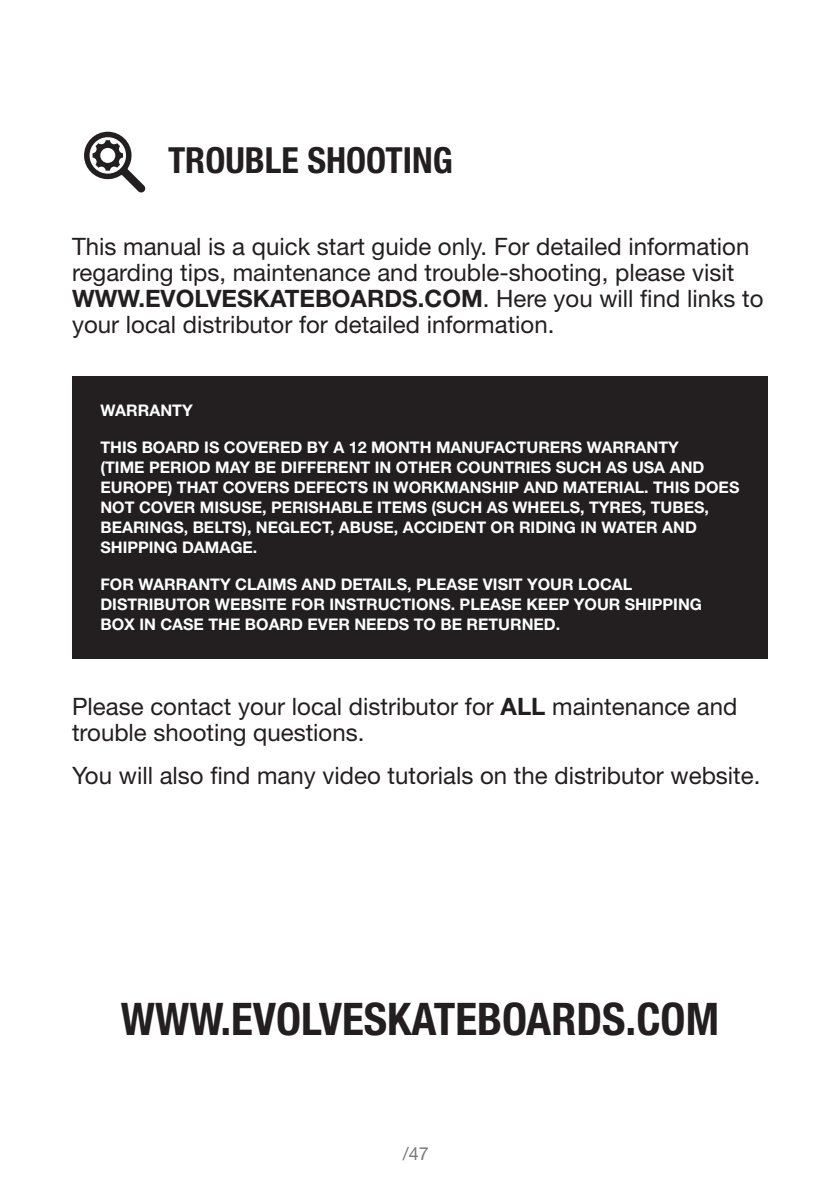
<style>
.page{position:relative;width:840px;height:1191px;background:#fff}
.page>*{position:absolute;margin:0;border:0;box-sizing:border-box;transform-origin:0 0}
.Headline_48{font:700 condensed 45px "Helvetica Neue LT Std";color:#231f20}
.Headline_CapsLock_18{font:700 condensed 36px "Helvetica Neue LT Std";color:#231f20}
.Text{font:24px/26px "Helvetica Neue LT Std";color:#231f20}
.t1{font:18px "Helvetica Neue LT Std";color:#76787b}
.Notes{font:700 16px/20px "Helvetica Neue LT Std";color:#fff}
.s1{font-weight:700}
</style>
<div class="page">
<div style="left:72px;top:376px;width:695px;height:282px;background:#231f20"></div>
<svg style="left:84px;top:131px;width:61px;height:62px"></svg>
<p class="Headline_CapsLock_18" style="left:168px;top:139px;width:286px">TROUBLE SHOOTING</p>
<p class="Text" style="left:72px;top:233px;width:692px">This manual is a quick start guide only. For detailed information regarding tips, maintenance and trouble-shooting, please visit <span class="s1">WWW.EVOLVESKATEBOARDS.COM</span>. Here you will find links to your local distributor for detailed information.</p>
<p class="Notes" style="left:100px;top:400px;width:94px">WARRANTY</p>
<p class="Notes" style="left:100px;top:437px;width:640px">THIS BOARD IS COVERED BY A 12 MONTH MANUFACTURERS WARRANTY<br>(TIME PERIOD MAY BE DIFFERENT IN OTHER COUNTRIES SUCH AS USA AND EUROPE) THAT COVERS DEFECTS IN WORKMANSHIP AND MATERIAL. THIS DOES NOT COVER MISUSE, PERISHABLE ITEMS (SUCH AS WHEELS, TYRES, TUBES, BEARINGS, BELTS), NEGLECT, ABUSE, ACCIDENT OR RIDING IN WATER AND SHIPPING DAMAGE.</p>
<p class="Notes" style="left:100px;top:574px;width:602px">FOR WARRANTY CLAIMS AND DETAILS, PLEASE VISIT YOUR LOCAL<br>DISTRIBUTOR WEBSITE FOR INSTRUCTIONS. PLEASE KEEP YOUR SHIPPING<br>BOX IN CASE THE BOARD EVER NEEDS TO BE RETURNED.</p>
<p class="Text" style="left:72px;top:692px;width:666px">Please contact your local distributor for <span class="s1">ALL</span> maintenance and trouble shooting questions.</p>
<p class="Text" style="left:72px;top:761px;width:689px">You will also find many video tutorials on the distributor website.</p>
<p class="Headline_48" style="left:121px;top:992px;width:599px">WWW.EVOLVESKATEBOARDS.COM</p>
<p class="t1" style="left:402px;top:1142px;width:28px">/47</p>
</div>
